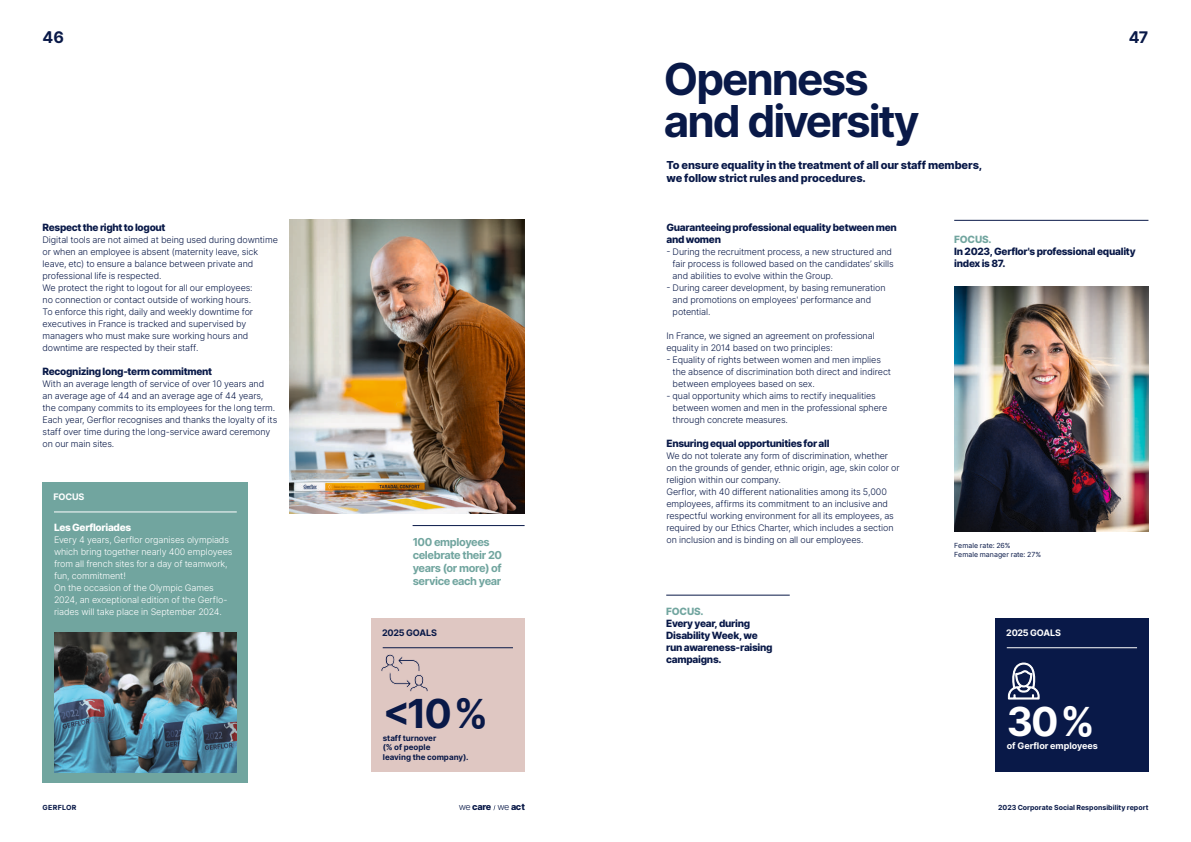
<style>
.page{position:relative;width:1191px;height:842px;background:#fff}
.page>*{position:absolute;margin:0;border:0;box-sizing:border-box;transform-origin:0 0}
.t1{font:700 44px/42px "Inter";letter-spacing:-.045em;color:#091948}
.t2{font:700 40px "Inter";color:#091948}
.t3{font:700 40px "Inter";color:#fff}
.t4{font:700 16px "Inter";color:#091948}
.t5{font:800 11px/13px "Inter";letter-spacing:-.015em;color:#091948}
.t6{font:700 11px/13px "Inter";letter-spacing:-.035em;color:#71a59f}
.t7{font:800 10px/12px "Inter";letter-spacing:-.03em;color:#091948}
.t8{font:800 10px "Inter";letter-spacing:-.03em;color:#fff}
.t9{font:800 10px "Inter";letter-spacing:-.015em;color:#71a59f}
.t10{font:800 9.1px "Inter";letter-spacing:-.03em;color:#091948}
.t11{font:300 9px/12px "Inter";letter-spacing:-.01em;color:#091948}
.t12{font:300 9px/12px "Inter";letter-spacing:-.01em;color:#fff}
.t13{font:700 9px "Inter";letter-spacing:-.01em;color:#fff}
.t14{font:700 9px "Inter";letter-spacing:-.03em;color:#091948}
.t15{font:700 9px "Inter";letter-spacing:-.03em;color:#fff}
.t16{font:700 8px/9.5px "Inter";color:#091948}
.t17{font:700 7px "Inter";letter-spacing:.005em;color:#091948}
.t18{font:7px/9px "Inter";color:#091948}
.t19{font:700 7px "Inter";letter-spacing:.045em;color:#091948}
.s1{font-weight:300}
</style>
<div class="page">
<div style="left:43px;top:482px;width:205px;height:301px;background:#71a59f"></div>
<img style="left:289px;top:219px;width:235px;height:294px">
<img style="left:54px;top:633px;width:183px;height:139px">
<hr style="left:412px;top:525px;width:112px;height:1px;background:#091948">
<div style="left:371px;top:618px;width:153px;height:153px;background:#dfc7c2"></div>
<hr style="left:383px;top:647px;width:130px;height:1px;background:#091948">
<svg style="left:381px;top:654px;width:47px;height:38px"></svg>
<div style="left:995px;top:618px;width:153px;height:153px;background:#091948"></div>
<hr style="left:1006px;top:647px;width:131px;height:1px;background:#fff">
<svg style="left:1008px;top:663px;width:31px;height:36px"></svg>
<hr style="left:54px;top:512px;width:183px;height:1px;background:#fff">
<hr style="left:666px;top:595px;width:123px;height:1px;background:#091948">
<img style="left:954px;top:287px;width:194px;height:245px">
<hr style="left:954px;top:220px;width:194px;height:1px;background:#091948">
<h3 class="t4" style="left:43px;top:26px;width:23px">46</h3>
<h3 class="t4" style="left:1128px;top:26px;width:21px">47</h3>
<p class="t7" style="left:43px;top:221px;width:125px">Respect the right to logout</p>
<p class="t11" style="left:43px;top:234px;width:237px">Digital tools are not aimed at being used during downtime or when an employee is absent (maternity leave, sick leave, etc) to ensure a balance between private and professional life is respected.<br>We protect the right to logout for all our employees:<br>no connection or contact outside of working hours.<br>To enforce this right, daily and weekly downtime for executives in France is tracked and supervised by managers who must make sure working hours and downtime are respected by their staff.</p>
<p class="t7" style="left:43px;top:365px;width:171px">Recognizing long-term commitment</p>
<p class="t11" style="left:43px;top:378px;width:236px">With an average length of service of over 10 years and<br>an average age of 44 and an average age of 44 years, the company commits to its employees for the long term.<br>Each year, Gerflor recognises and thanks the loyalty of its staff over time during the long-service award ceremony on our main sites.</p>
<p class="t13" style="left:54px;top:490px;width:32px">FOCUS</p>
<p class="t8" style="left:54px;top:520px;width:79px">Les Gerfloriades</p>
<p class="t12" style="left:54px;top:534px;width:180px">Every 4 years, Gerflor organises olympiads which bring together nearly 400 employees from all french sites for a day of teamwork, fun, commitment!<br>On the occasion of the Olympic Games 2024, an exceptional edition of the Gerflo&shy;riades will take place in September 2024.</p>
<p class="t6" style="left:413px;top:535px;width:91px">100 employees celebrate their 20 years (or more) of service each year</p>
<p class="t14" style="left:382px;top:626px;width:56px">2025 GOALS</p>
<h2 class="t2" style="left:383px;top:684px;width:107px">&lt;10%</h2>
<p class="t16" style="left:383px;top:733px;width:87px">staff turnover<br>(% of people<br>leaving the company).</p>
<p class="t19" style="left:43px;top:802px;width:35px">GERFLOR</p>
<p class="t10" style="left:459px;top:800px;width:68px"><span class="s1">we</span> care <span class="s1">we</span> act</p>
<h1 class="t1" style="left:664px;top:57px;width:257px">Openness and diversity</h1>
<p class="t5" style="left:666px;top:158px;width:317px">To ensure equality in the treatment of all our staff members, we follow strict rules and procedures.</p>
<p class="t7" style="left:666px;top:221px;width:232px">Guaranteeing professional equality between men and women</p>
<p class="t11" style="left:672px;top:246px;width:223px;text-indent:-6px">- During the recruitment process, a new structured and fair process is followed based on the candidates’ skills and abilities to evolve within the Group.</p>
<p class="t11" style="left:672px;top:282px;width:214px;text-indent:-6px">- During career development, by basing remuneration and promotions on employees' performance and potential.</p>
<p class="t11" style="left:666px;top:330px;width:210px">In France, we signed an agreement on professional equality in 2014 based on two principles:</p>
<p class="t11" style="left:672px;top:354px;width:220px;text-indent:-6px">- Equality of rights between women and men implies the absence of discrimination both direct and indirect between employees based on sex.</p>
<p class="t11" style="left:672px;top:390px;width:216px;text-indent:-6px">- qual opportunity which aims to rectify inequalities between women and men in the professional sphere through concrete measures.</p>
<p class="t7" style="left:666px;top:437px;width:165px">Ensuring equal opportunities for all</p>
<p class="t11" style="left:666px;top:450px;width:235px">We do not tolerate any form of discrimination, whether on the grounds of gender, ethnic origin, age, skin color or religion within our company.<br>Gerflor, with 40 different nationalities among its 5,000 employees, affirms its commitment to an inclusive and respectful working environment for all its employees, as required by our Ethics Charter, which includes a section on inclusion and is binding on all our employees.</p>
<p class="t9" style="left:954px;top:232px;width:39px">FOCUS.</p>
<p class="t7" style="left:954px;top:245px;width:183px">In 2023, Gerflor's professional equality index is 87.</p>
<p class="t18" style="left:954px;top:541px;width:88px">Female rate: 26%<br>Female manager rate: 27%</p>
<p class="t9" style="left:666px;top:604px;width:39px">FOCUS.</p>
<p class="t7" style="left:666px;top:617px;width:108px">Every year, during<br>Disability Week, we run awareness-raising campaigns.</p>
<p class="t15" style="left:1006px;top:626px;width:56px">2025 GOALS</p>
<h2 class="t3" style="left:1007px;top:693px;width:89px">30%</h2>
<p class="t13" style="left:1007px;top:739px;width:92px">of Gerflor employees</p>
<p class="t17" style="left:998px;top:802px;width:152px">2023 Corporate Social Responsibility report</p>
</div>
